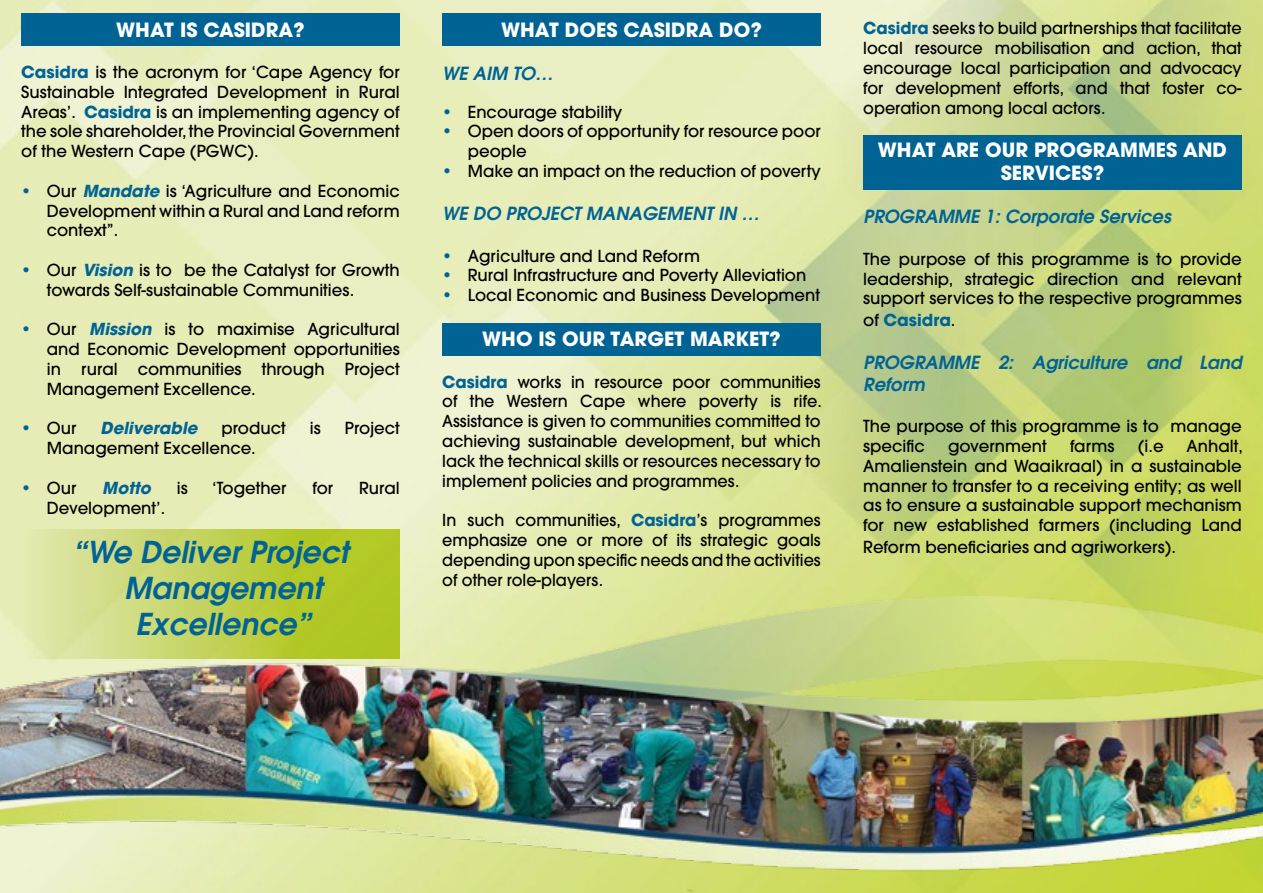
<style>
.page{position:relative;width:1263px;height:893px;background:#fff}
.page>*{position:absolute;margin:0;border:0;box-sizing:border-box;transform-origin:0 0}
.t1{font:italic 600 30px "Avant Garde";color:#006394}
.t2{font:700 19.5px/23.4px "Avant Garde";color:#fff;text-align:center}
.t3{font:italic 600 18px/21.6px "Avant Garde";color:#006394}
.t4{font:500 16.5px/19.8px "Avant Garde";color:#000;text-align:justify}
.t5{font:italic 700 16.5px "Avant Garde";color:#006394}
.t6{font:700 16.5px "Avant Garde";color:#006394}
.s1{font-weight:700;color:#006394}
.s2{color:#006394}
.s3{font-weight:700;font-style:italic;color:#006394}
.s4{font-weight:500;color:#000}
</style>
<div class="page">
<img style="left:0;top:0;width:1263px;height:596px">
<img style="left:0;top:596px;width:1263px;height:297px">
<div style="left:863px;top:135px;width:379px;height:55px;background:#006394"></div>
<div style="left:442px;top:323px;width:379px;height:32px;background:#006394"></div>
<div style="left:442px;top:14px;width:379px;height:32px;background:#006394"></div>
<div style="left:21px;top:14px;width:379px;height:32px;background:#006394"></div>
<svg style="left:21px;top:530px;width:379px;height:128px;background:#c4d35c"></svg>
<p class="t2" style="left:116px;top:18px;width:190px">WHAT IS CASIDRA?</p>
<p class="t4" style="left:21px;top:62px;width:380px"><span class="s1">Casidra</span> is the acronym for ‘Cape Agency for Sustainable Integrated Development in Rural Areas’. <span class="s1">Casidra</span> is an implementing agency of the sole shareholder, the Provincial Government of the Western Cape (PGWC).</p>
<p class="t4" style="left:47px;top:181px;width:354px;text-indent:-26px"><span class="s2">•</span> Our <span class="s3">Mandate</span> is ‘Agriculture and Economic Development within a Rural and Land reform context”.</p>
<p class="t4" style="left:47px;top:260px;width:354px;text-indent:-26px"><span class="s2">•</span> Our <span class="s3">Vision</span> is to be the Catalyst for Growth towards Self-sustainable Communities.</p>
<p class="t4" style="left:47px;top:320px;width:354px;text-indent:-26px"><span class="s2">•</span> Our <span class="s3">Mission</span> is to maximise Agricultural and Economic Development opportunities in rural communities through Project Management Excellence.</p>
<p class="t4" style="left:21px;top:419px;width:57px"><span class="s2">•</span> Our</p>
<p class="t5" style="left:101px;top:418px;width:98px">Deliverable</p>
<p class="t4" style="left:222px;top:419px;width:65px">product</p>
<p class="t4" style="left:310px;top:419px;width:12px">is</p>
<p class="t4" style="left:345px;top:419px;width:56px">Project</p>
<p class="t4" style="left:47px;top:438px;width:211px">Management Excellence.</p>
<p class="t4" style="left:21px;top:478px;width:57px"><span class="s2">•</span> Our</p>
<p class="t5" style="left:102px;top:477px;width:50px">Motto</p>
<p class="t4" style="left:177px;top:478px;width:12px">is</p>
<p class="t4" style="left:212px;top:478px;width:76px">‘Together</p>
<p class="t4" style="left:312px;top:478px;width:22px">for</p>
<p class="t4" style="left:359px;top:478px;width:42px">Rural</p>
<p class="t4" style="left:47px;top:498px;width:120px">Development’.</p>
<h1 class="t1" style="left:72px;top:532px;width:278px">“We Deliver Project</h1>
<h1 class="t1" style="left:124px;top:568px;width:199px">Management</h1>
<h1 class="t1" style="left:136px;top:604px;width:177px">Excellence”</h1>
<p class="t2" style="left:501px;top:18px;width:262px">WHAT DOES CASIDRA DO?</p>
<p class="t3" style="left:442px;top:62px;width:112px">WE AIM TO…</p>
<p class="t4" style="left:442px;top:102px;width:182px"><span class="s2">•</span> Encourage stability</p>
<p class="t4" style="left:468px;top:122px;width:354px;text-indent:-26px"><span class="s2">•</span> Open doors of opportunity for resource poor people</p>
<p class="t4" style="left:442px;top:161px;width:380px"><span class="s2">•</span> Make an impact on the reduction of poverty</p>
<p class="t3" style="left:442px;top:203px;width:319px">WE DO PROJECT MANAGEMENT IN …</p>
<p class="t4" style="left:442px;top:246px;width:259px"><span class="s2">•</span> Agriculture and Land Reform</p>
<p class="t4" style="left:442px;top:266px;width:366px"><span class="s2">•</span> Rural Infrastructure and Poverty Alleviation</p>
<p class="t4" style="left:442px;top:285px;width:379px"><span class="s2">•</span> Local Economic and Business Development</p>
<p class="t2" style="left:482px;top:327px;width:300px">WHO IS OUR TARGET MARKET?</p>
<p class="t4" style="left:442px;top:372px;width:381px"><span class="s1">Casidra</span> works in resource poor communities of the Western Cape where poverty is rife.<br>Assistance is given to communities committed to achieving sustainable development, but which lack the technical skills or resources necessary to implement policies and programmes.</p>
<p class="t4" style="left:442px;top:510px;width:380px">In such communities, <span class="s1">Casidra</span>’s programmes emphasize one or more of its strategic goals depending upon specific needs and the activities of other role-players.</p>
<p class="t4" style="left:863px;top:18px;width:380px"><span class="s1">Casidra</span> seeks to build partnerships that facilitate local resource mobilisation and action, that encourage local participation and advocacy for development efforts, and that foster co&shy;operation among local actors.</p>
<p class="t2" style="left:878px;top:138px;width:351px">WHAT ARE OUR PROGRAMMES AND<br>SERVICES?</p>
<p class="t3" style="left:863px;top:206px;width:309px">PROGRAMME 1: Corporate Services</p>
<p class="t4" style="left:863px;top:249px;width:380px">The purpose of this programme is to provide leadership, strategic direction and relevant support services to the respective programmes</p>
<p class="t6" style="left:863px;top:309px;width:94px"><span class="s4">of</span> Casidra<span class="s4">.</span></p>
<p class="t3" style="left:863px;top:351px;width:380px">PROGRAMME 2: Agriculture and Land<br>Reform</p>
<p class="t4" style="left:863px;top:416px;width:380px">The purpose of this programme is to manage specific</p>
<p class="t4" style="left:948px;top:436px;width:100px">government</p>
<p class="t4" style="left:1070px;top:436px;width:46px">farms</p>
<p class="t4" style="left:1138px;top:436px;width:27px">(i.e</p>
<p class="t4" style="left:863px;top:436px;width:381px;text-indent:323px">Anhalt, Amalienstein and Waaikraal) in a sustainable manner to transfer to a receiving entity; as well as to ensure a sustainable support mechanism for new established farmers (including Land</p>
<p class="t4" style="left:863px;top:537px;width:314px">Reform beneficiaries and agriworkers).</p>
</div>
